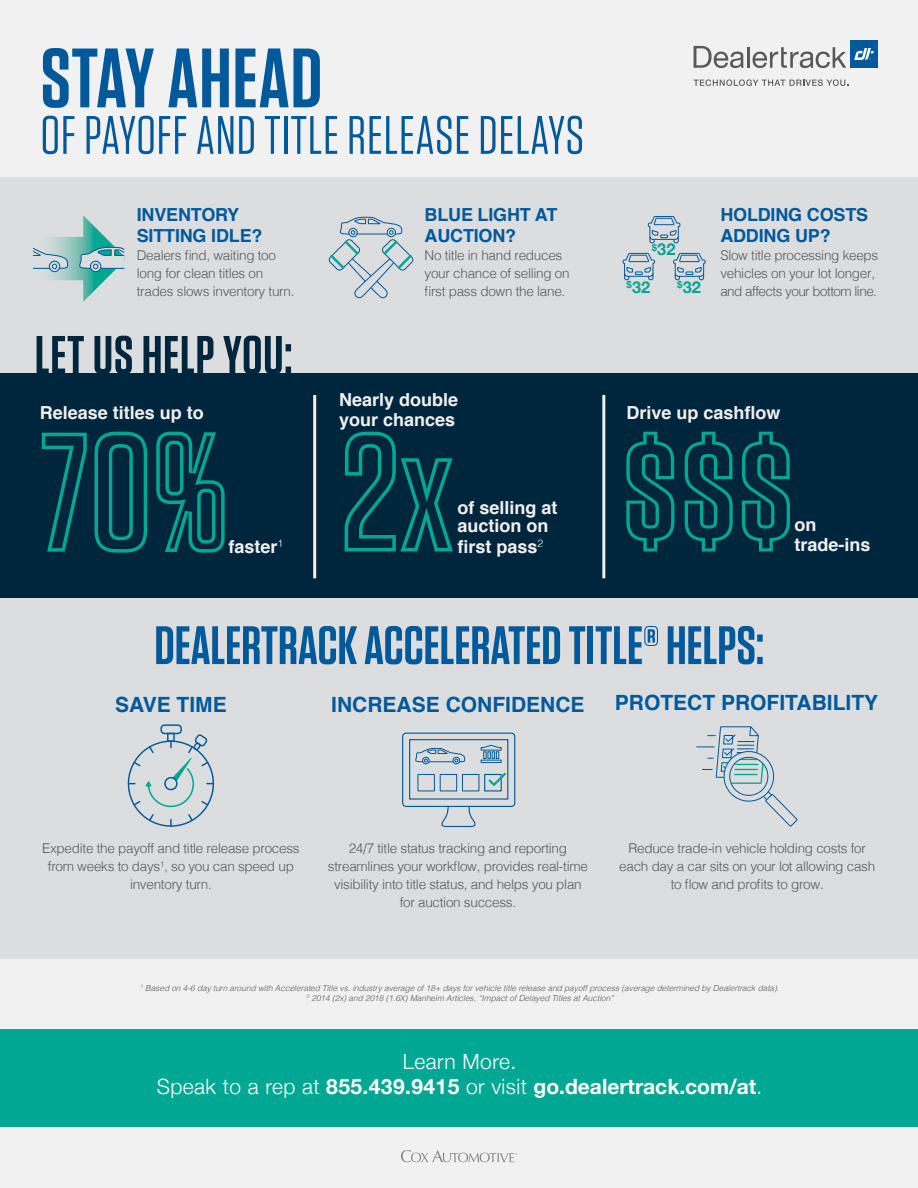
<style>
.page{position:relative;width:918px;height:1188px;background:#f1f1f1}
.page>*{position:absolute;margin:0;border:0;box-sizing:border-box;transform-origin:0 0}
.t1{font:600 84px "Tungsten";letter-spacing:.01em;color:#00599a}
.t2{font:600 54px "Tungsten";color:#00599a}
.t3{font:54px "Tungsten";letter-spacing:.015em;color:#00599a}
.t4{font:600 54px "Tungsten";letter-spacing:.015em;color:#00263e}
.t5{font:700 21px/25.5px "Helvetica Neue";color:#fff;text-align:center}
.t6{font:700 21px "Helvetica";color:#00599a}
.t7{font:700 18px/20.2px "Helvetica";color:#f1f1f2}
.t8{font:700 18px/21px "Helvetica";letter-spacing:-.01em;color:#00599a}
.t9{font:700 16.35px "Helvetica Neue";color:#00a793}
.t10{font:300 13.5px/18px "Helvetica";letter-spacing:-.02em;color:#58595b;text-align:center}
.t11{font:italic 300 8.25px/10.5px "Helvetica";color:#58595b;text-align:center}
.s1{font-weight:300}
</style>
<div class="page">
<div style="left:0;top:1114px;width:918px;height:13px;background:#00a793"></div>
<svg style="left:401px;top:1150px;width:116px;height:12px"></svg>
<div style="left:0;top:586px;width:918px;height:373px;background:#dcddde"></div>
<div style="left:0;top:177px;width:918px;height:301px;background:#dcddde"></div>
<div style="left:0;top:374px;width:918px;height:224px;background:#00263e"></div>
<div style="left:850px;top:40px;width:28px;height:28px;background:#00599a"></div>
<svg style="left:854px;top:48px;width:20px;height:12px"></svg>
<hr style="left:747px;top:47px;width:3px;height:21px;background:#58595b">
<svg style="left:753px;top:47px;width:93px;height:21px"></svg>
<svg style="left:694px;top:46px;width:49px;height:22px"></svg>
<svg style="left:694px;top:79px;width:154px;height:7px"></svg>
<div style="left:160px;top:724px;width:22px;height:10px;border:1px solid #00599a;border-radius:3px"></div>
<svg style="left:127px;top:733px;width:87px;height:94px"></svg>
<div style="left:402px;top:733px;width:113px;height:74px;border:1px solid #00599a;border-radius:3px"></div>
<div style="left:409px;top:739px;width:99px;height:61px;border:1px solid #00599a"></div>
<svg style="left:438px;top:805px;width:42px;height:23px"></svg>
<div style="left:453px;top:757px;width:7px;height:7px;border:1px solid #00599a;border-radius:50%"></div>
<div style="left:422px;top:757px;width:8px;height:7px;border:1px solid #00599a;border-radius:50%"></div>
<svg style="left:415px;top:747px;width:51px;height:16px"></svg>
<div style="left:418px;top:774px;width:17px;height:17px;border:1px solid #00599a"></div>
<div style="left:440px;top:774px;width:17px;height:17px;border:1px solid #00599a"></div>
<div style="left:462px;top:774px;width:17px;height:17px;border:1px solid #00599a"></div>
<div style="left:484px;top:774px;width:18px;height:18px;border:1px solid #00599a"></div>
<div style="left:481px;top:760px;width:20px;height:3px;border:1px solid #00599a"></div>
<svg style="left:481px;top:745px;width:21px;height:14px"></svg>
<svg style="left:486px;top:771px;width:22px;height:17px"></svg>
<svg style="left:697px;top:726px;width:101px;height:101px"></svg>
<hr style="left:313px;top:395px;width:3px;height:183px;background:#f1f1f2">
<hr style="left:602px;top:395px;width:3px;height:183px;background:#f1f1f2">
<svg style="left:42px;top:432px;width:183px;height:121px"></svg>
<svg style="left:345px;top:432px;width:108px;height:119px"></svg>
<div style="left:0;top:1030px;width:918px;height:96px;background:#00a793"></div>
<svg style="left:328px;top:216px;width:86px;height:83px"></svg>
<svg style="left:647px;top:216px;width:34px;height:28px"></svg>
<svg style="left:622px;top:253px;width:33px;height:28px"></svg>
<svg style="left:673px;top:253px;width:33px;height:28px"></svg>
<svg style="left:33px;top:215px;width:91px;height:87px"></svg>
<svg style="left:626px;top:432px;width:48px;height:119px"></svg>
<svg style="left:685px;top:432px;width:48px;height:119px"></svg>
<svg style="left:742px;top:432px;width:48px;height:119px"></svg>
<h1 class="t1" style="left:40px;top:34px;width:283px">STAY AHEAD</h1>
<h2 class="t3" style="left:40px;top:107px;width:545px">OF PAYOFF AND TITLE RELEASE DELAYS</h2>
<h3 class="t8" style="left:137px;top:204px;width:127px">INVENTORY<br>SITTING IDLE?</h3>
<p class="t10" style="left:137px;top:245px;width:159px;text-align:left">Dealers find, waiting too long for clean titles on trades slows inventory turn.</p>
<h2 class="t4" style="left:35px;top:327px;width:259px">LET US HELP YOU:</h2>
<h3 class="t7" style="left:40px;top:403px;width:166px">Release titles up to</h3>
<h3 class="t7" style="left:228px;top:536px;width:56px">faster<sup>1</sup></h3>
<h3 class="t8" style="left:425px;top:204px;width:134px">BLUE LIGHT AT<br>AUCTION?</h3>
<p class="t10" style="left:425px;top:245px;width:147px;text-align:left">No title in hand reduces your chance of selling on first pass down the lane.</p>
<h3 class="t7" style="left:339px;top:390px;width:121px">Nearly double your chances</h3>
<h3 class="t7" style="left:457px;top:499px;width:102px;line-height:18px">of selling at auction on</h3>
<h3 class="t7" style="left:457px;top:536px;width:87px">first pass<sup>2</sup></h3>
<p class="t9" style="left:652px;top:237px;width:25px"><sup>$</sup>32</p>
<p class="t9" style="left:627px;top:274px;width:25px"><sup>$</sup>32</p>
<p class="t9" style="left:677px;top:274px;width:25px"><sup>$</sup>32</p>
<h3 class="t8" style="left:720px;top:204px;width:149px">HOLDING COSTS<br>ADDING UP?</h3>
<p class="t10" style="left:720px;top:245px;width:160px;text-align:left">Slow title processing keeps vehicles on your lot longer, and affects your bottom line.</p>
<h3 class="t7" style="left:627px;top:403px;width:156px">Drive up cashflow</h3>
<h3 class="t7" style="left:794px;top:515px;width:78px">on trade-ins</h3>
<h2 class="t2" style="left:154px;top:617px;width:611px">DEALERTRACK ACCELERATED TITLE® HELPS:</h2>
<h3 class="t6" style="left:115px;top:687px;width:113px">SAVE TIME</h3>
<h3 class="t6" style="left:331px;top:687px;width:255px">INCREASE CONFIDENCE</h3>
<h3 class="t6" style="left:615px;top:686px;width:265px">PROTECT PROFITABILITY</h3>
<p class="t10" style="left:42px;top:839px;width:259px">Expedite the payoff and title release process from weeks to days<sup>1</sup>, so you can speed up inventory turn.</p>
<p class="t10" style="left:328px;top:839px;width:261px">24/7 title status tracking and reporting streamlines your workflow, provides real-time visibility into title status, and helps you plan for auction success.</p>
<p class="t10" style="left:619px;top:839px;width:257px">Reduce trade-in vehicle holding costs for each day a car sits on your lot allowing cash to flow and profits to grow.</p>
<p class="t11" style="left:140px;top:982px;width:641px"><sup>1</sup> Based on 4-6 day turn around with Accelerated Title vs. industry average of 18+ days for vehicle title release and payoff process (average determined by Dealertrack data).<br><sup>2</sup> 2014 (2x) and 2018 (1.6X) Manheim Articles, “Impact of Delayed Titles at Auction”</p>
<h3 class="t5" style="left:157px;top:1049px;width:607px"><span class="s1">Learn More.<br>Speak to a rep at</span> 855.439.9415 <span class="s1">or visit</span> go.dealertrack.com/at<span class="s1">.</span></h3>
</div>
